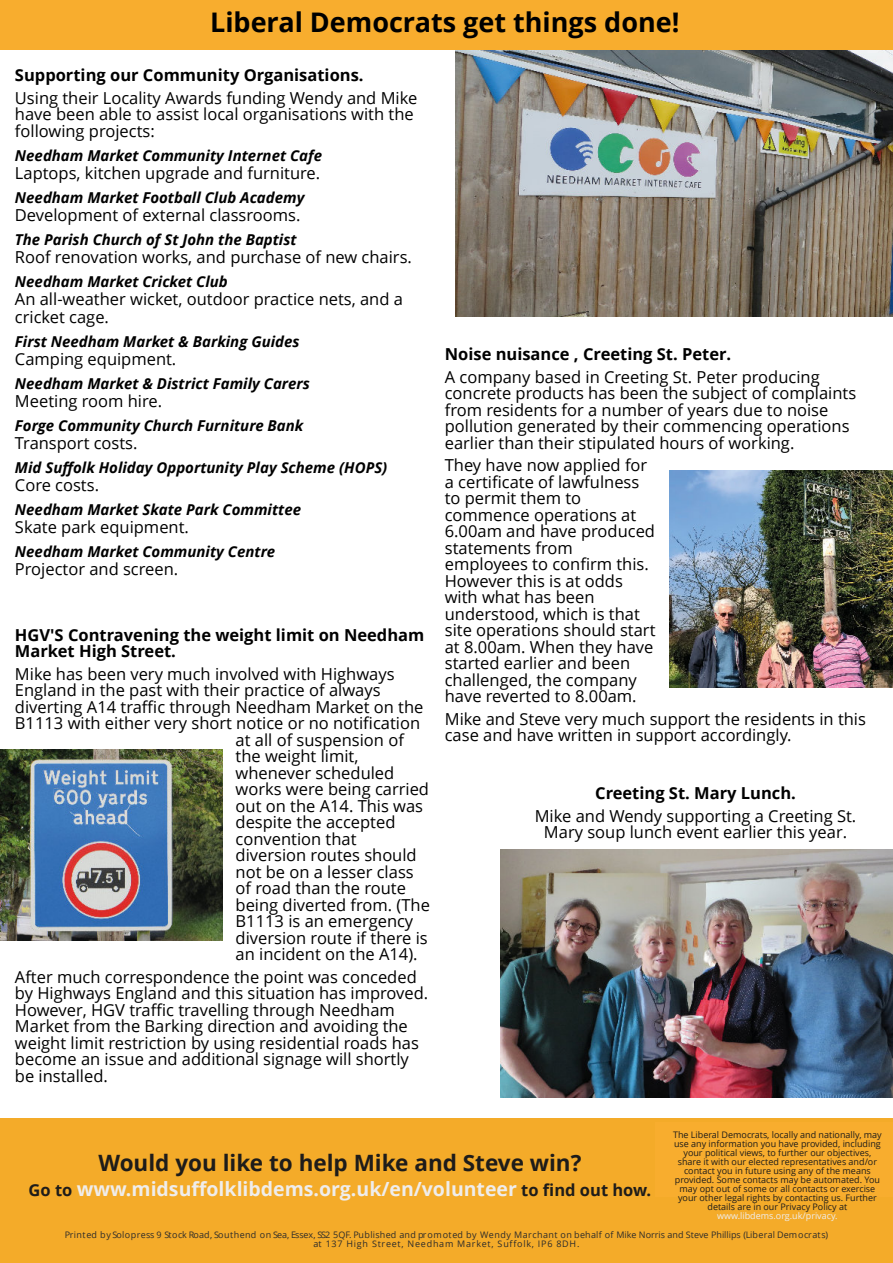
<style>
.page{position:relative;width:893px;height:1263px;background:#fff}
.page>*{position:absolute;margin:0;border:0;box-sizing:border-box;transform-origin:0 0}
.t1{font:700 27px "Open Sans";color:#000}
.t2{font:700 22.5px "Open Sans";color:#1e1c1a}
.t3{font:700 19.5px "Open Sans";color:#efedec}
.t4{font:16.5px/16.5px "Open Sans";color:#000}
.t5{font:700 16.5px/16.5px "Open Sans";color:#000}
.t6{font:italic 700 15px "Open Sans";color:#000}
.t7{font:9px/9px "Open Sans";color:#1e1c1a;text-align:center}
.t8{font:9px/9px "Open Sans";letter-spacing:.05em;color:#2c2b2a;text-align:center}
.t9{font:9px "Open Sans";color:#efedec}
.s1{font-size:16.5px;color:#1e1c1a}
</style>
<div class="page">
<img style="left:500px;top:850px;width:393px;height:247px">
<img style="left:456px;top:50px;width:437px;height:267px">
<div style="left:0;top:1118px;width:893px;height:145px;background:#f4ab29"></div>
<div style="left:655px;top:1122px;width:238px;height:75px;background:#f8ad2e"></div>
<div style="left:0;top:0;width:893px;height:50px;background:#f8ad2e"></div>
<img style="left:0;top:749px;width:223px;height:192px">
<img style="left:670px;top:471px;width:223px;height:217px">
<h1 class="t1" style="left:210px;top:11px;width:471px">Liberal Democrats get things done!</h1>
<p class="t5" style="left:15px;top:69px;width:350px">Supporting our Community Organisations.</p>
<p class="t4" style="left:15px;top:91px;width:404px">Using their Locality Awards funding Wendy and Mike have been able to assist local organisations with the following projects:</p>
<p class="t6" style="left:15px;top:149px;width:309px">Needham Market Community Internet Cafe</p>
<p class="t4" style="left:15px;top:166px;width:307px">Laptops, kitchen upgrade and furniture.</p>
<p class="t6" style="left:15px;top:191px;width:291px">Needham Market Football Club Academy</p>
<p class="t4" style="left:15px;top:208px;width:287px">Development of external classrooms.</p>
<p class="t6" style="left:15px;top:233px;width:283px">The Parish Church of St John the Baptist</p>
<p class="t4" style="left:15px;top:250px;width:398px">Roof renovation works, and purchase of new chairs.</p>
<p class="t6" style="left:15px;top:275px;width:214px">Needham Market Cricket Club</p>
<p class="t4" style="left:15px;top:292px;width:390px;line-height:18px">An all-weather wicket, outdoor practice nets, and a cricket cage.</p>
<p class="t6" style="left:15px;top:335px;width:286px">First Needham Market &amp; Barking Guides</p>
<p class="t4" style="left:15px;top:352px;width:163px">Camping equipment.</p>
<p class="t6" style="left:15px;top:377px;width:296px">Needham Market &amp; District Family Carers</p>
<p class="t4" style="left:15px;top:394px;width:149px">Meeting room hire.</p>
<p class="t6" style="left:15px;top:419px;width:290px">Forge Community Church Furniture Bank</p>
<p class="t4" style="left:15px;top:436px;width:124px">Transport costs.</p>
<p class="t6" style="left:15px;top:461px;width:374px">Mid Suffolk Holiday Opportunity Play Scheme (HOPS)</p>
<p class="t4" style="left:15px;top:478px;width:86px">Core costs.</p>
<p class="t6" style="left:15px;top:503px;width:288px">Needham Market Skate Park Committee</p>
<p class="t4" style="left:15px;top:520px;width:175px">Skate park equipment.</p>
<p class="t6" style="left:15px;top:545px;width:262px">Needham Market Community Centre</p>
<p class="t4" style="left:15px;top:562px;width:165px">Projector and screen.</p>
<p class="t5" style="left:15px;top:628px;width:411px">HGV'S Contravening the weight limit on Needham<br>Market High Street.</p>
<p class="t4" style="left:15px;top:667px;width:381px">Mike has been very much involved with Highways</p>
<p class="t4" style="left:15px;top:684px;width:367px">England in the past with their practice of always</p>
<p class="t4" style="left:15px;top:700px;width:410px">diverting A14 traffic through Needham Market on the</p>
<p class="t4" style="left:15px;top:717px;width:407px">B1113 with either very short notice or no notification</p>
<p class="t4" style="left:236px;top:733px;width:170px">at all of suspension of</p>
<p class="t4" style="left:236px;top:750px;width:124px">the weight limit,</p>
<p class="t4" style="left:236px;top:766px;width:160px">whenever scheduled</p>
<p class="t4" style="left:236px;top:783px;width:195px">works were being carried</p>
<p class="t4" style="left:236px;top:799px;width:189px">out on the A14. This was</p>
<p class="t4" style="left:236px;top:816px;width:161px">despite the accepted</p>
<p class="t4" style="left:236px;top:832px;width:122px">convention that</p>
<p class="t4" style="left:236px;top:849px;width:183px">diversion routes should</p>
<p class="t4" style="left:236px;top:865px;width:180px">not be on a lesser class</p>
<p class="t4" style="left:236px;top:882px;width:172px">of road than the route</p>
<p class="t4" style="left:236px;top:898px;width:196px">being diverted from. (The</p>
<p class="t4" style="left:236px;top:915px;width:179px">B1113 is an emergency</p>
<p class="t4" style="left:236px;top:931px;width:194px">diversion route if there is</p>
<p class="t4" style="left:236px;top:948px;width:183px">an incident on the A14).</p>
<p class="t4" style="left:15px;top:970px;width:415px">After much correspondence the point was conceded by Highways England and this situation has improved.<br>However, HGV traffic travelling through Needham Market from the Barking direction and avoiding the weight limit restriction by using residential roads has become an issue and additional signage will shortly be installed.</p>
<p class="t5" style="left:445px;top:348px;width:288px">Noise nuisance , Creeting St. Peter.</p>
<p class="t4" style="left:445px;top:370px;width:413px">A company based in Creeting St. Peter producing concrete products has been the subject of complaints from residents for a number of years due to noise pollution generated by their commencing operations earlier than their stipulated hours of working.</p>
<p class="t4" style="left:445px;top:459px;width:212px">They have now applied for a certificate of lawfulness to permit them to commence operations at<br>6.00am and have produced statements from employees to confirm this.<br>However this is at odds with what has been understood, which is that site operations should start at 8.00am. When they have started earlier and been challenged, the company have reverted to 8.00am.</p>
<p class="t4" style="left:445px;top:712px;width:423px">Mike and Steve very much support the residents in this case and have written in support accordingly.</p>
<p class="t5" style="left:595px;top:786px;width:202px">Creeting St. Mary Lunch.</p>
<p class="t4" style="left:535px;top:809px;width:323px;text-align:center">Mike and Wendy supporting a Creeting St.<br>Mary soup lunch event earlier this year.</p>
<p class="t7" style="left:673px;top:1131px;width:210px">The Liberal Democrats, locally and nationally, may use any information you have provided, including your political views, to further our objectives, share it with our elected representatives and/or contact you in future using any of the means provided. Some contacts may be automated. You may opt out of some or all contacts or exercise your other legal rights by contacting us. Further details are in our Privacy Policy at</p>
<p class="t9" style="left:717px;top:1212px;width:122px">www.libdems.org.uk/privacy.</p>
<h2 class="t2" style="left:98px;top:1154px;width:485px">Would you like to help Mike and Steve win?</h2>
<p class="t3" style="left:29px;top:1181px;width:624px"><span class="s1">Go to</span> www.midsuffolklibdems.org.uk/en/volunteer <span class="s1">to find out how.</span></p>
<p class="t8" style="left:65px;top:1231px;width:765px">Printed by Solopress 9 Stock Road, Southend on Sea, Essex, SS2 5QF. Published and promoted by Wendy Marchant on behalf of Mike Norris and Steve Phillips (Liberal Democrats) at 137 High Street, Needham Market, Suffolk, IP6 8DH.</p>
</div>
